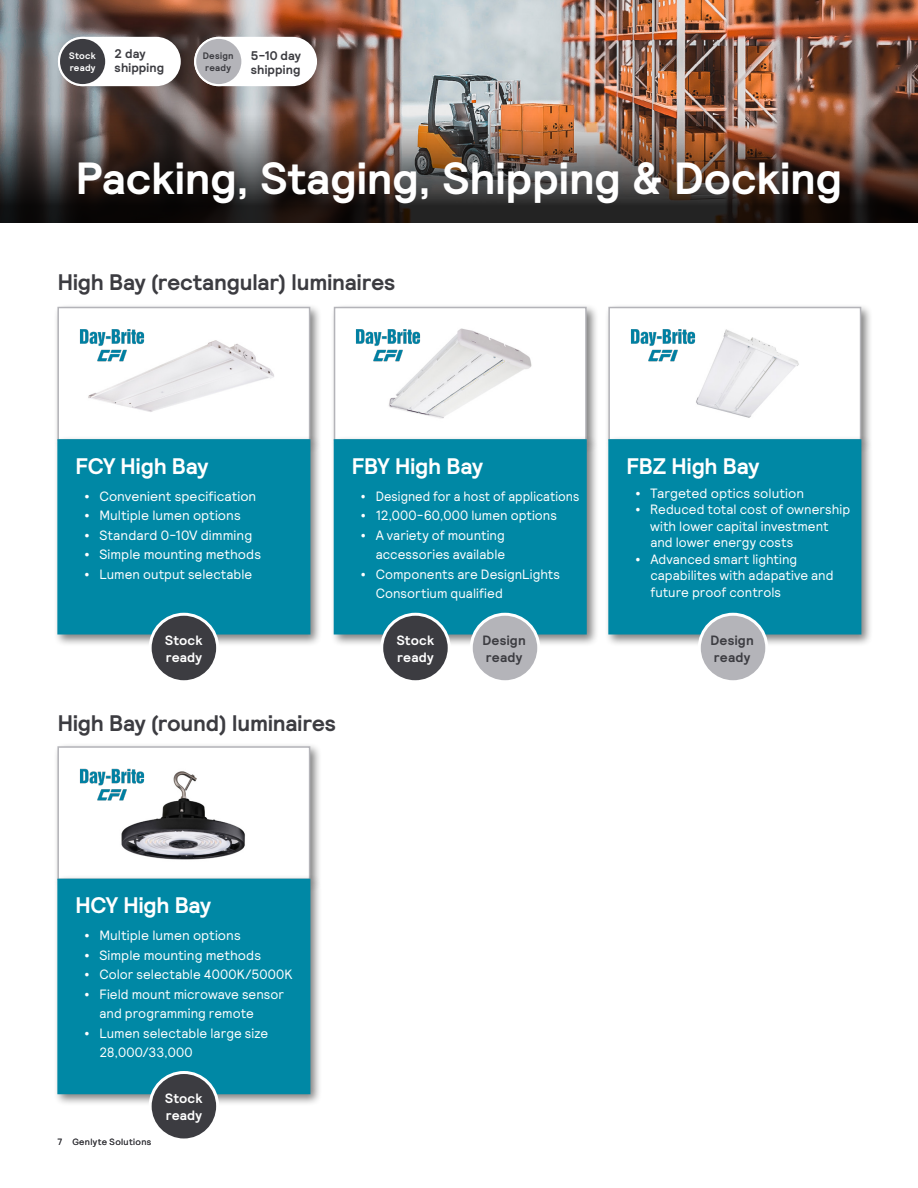
<style>
.page{position:relative;width:918px;height:1188px;background:#fff}
.page>*{position:absolute;margin:0;border:0;box-sizing:border-box;transform-origin:0 0}
.t1{font:700 45px "Signify Relative";color:#fff}
.t2{font:700 22.5px "Signify Relative";letter-spacing:-.005em;color:#3c3c41}
.t3{font:700 22.5px "Signify Relative";letter-spacing:-.01em;color:#fff}
.t4{font:13.5px/16.5px "Signify Relative";letter-spacing:.005em;color:#fff}
.t5{font:13.5px "Signify Relative";letter-spacing:.005em;color:#fff;scale:.93 1}
.t6{font:700 13.5px/16.5px "Relative";letter-spacing:.015em;color:#fff}
.t7{font:700 13.5px/16.5px "Relative";letter-spacing:.015em;color:#3c3c41}
.t8{font:700 12.6px/13.6px "Signify Relative";letter-spacing:.01em;color:#3c3c41}
.t9{font:700 9.45px/11.6px "Relative";letter-spacing:.025em;color:#3c3c41}
.t10{font:700 9.45px/11.6px "Relative";letter-spacing:.025em;color:#fff}
.t11{font:9px "Signify Relative";letter-spacing:.04em;color:#3c3c41}
.s1{font-family:"Relative";font-weight:700}
</style>
<div class="page">
<img style="left:0;top:0;width:918px;height:108px">
<img style="left:0;top:108px;width:918px;height:115px">
<div style="left:604px;top:303px;width:270px;height:150px;background:#000;opacity:.5"></div>
<div style="left:609px;top:308px;width:252px;height:132px;background:#fff"></div>
<img style="left:696px;top:329px;width:103px;height:89px">
<div style="left:608px;top:307px;width:253px;height:134px;border:2px solid #b4b4b9"></div>
<div style="left:604px;top:435px;width:270px;height:212px;background:#000;opacity:.5"></div>
<div style="left:609px;top:440px;width:252px;height:194px;background:#0088a5"></div>
<div style="left:608px;top:439px;width:253px;height:195px;border:2px solid #0088a5"></div>
<img style="left:631px;top:329px;width:75px;height:35px">
<div style="left:330px;top:303px;width:269px;height:150px;background:#000;opacity:.5"></div>
<div style="left:335px;top:308px;width:251px;height:132px;background:#fff"></div>
<img style="left:389px;top:328px;width:143px;height:91px">
<div style="left:334px;top:307px;width:253px;height:134px;border:2px solid #b4b4b9"></div>
<div style="left:330px;top:435px;width:269px;height:212px;background:#000;opacity:.5"></div>
<div style="left:334px;top:440px;width:252px;height:194px;background:#0088a5"></div>
<div style="left:334px;top:439px;width:253px;height:195px;border:2px solid #0088a5"></div>
<img style="left:356px;top:328px;width:76px;height:36px">
<div style="left:53px;top:303px;width:270px;height:150px;background:#000;opacity:.5"></div>
<div style="left:58px;top:308px;width:252px;height:132px;background:#fff"></div>
<img style="left:88px;top:340px;width:186px;height:72px">
<div style="left:57px;top:307px;width:253px;height:134px;border:2px solid #b4b4b9"></div>
<div style="left:53px;top:742px;width:270px;height:151px;background:#000;opacity:.5"></div>
<div style="left:58px;top:747px;width:252px;height:132px;background:#fff"></div>
<img style="left:121px;top:771px;width:124px;height:89px">
<div style="left:57px;top:746px;width:253px;height:134px;border:2px solid #b4b4b9"></div>
<div style="left:53px;top:435px;width:270px;height:212px;background:#000;opacity:.5"></div>
<div style="left:58px;top:440px;width:252px;height:194px;background:#0088a5"></div>
<div style="left:57px;top:439px;width:253px;height:195px;border:2px solid #0088a5"></div>
<div style="left:53px;top:875px;width:270px;height:232px;background:#000;opacity:.5"></div>
<div style="left:58px;top:879px;width:252px;height:215px;background:#0088a5"></div>
<img style="left:80px;top:329px;width:75px;height:35px">
<img style="left:80px;top:768px;width:75px;height:33px">
<div style="left:150px;top:1072px;width:68px;height:68px;background:#3c3c41;border-radius:50%"></div>
<div style="left:149px;top:1071px;width:70px;height:71px;border:3px solid #fff;border-radius:50%"></div>
<div style="left:699px;top:614px;width:68px;height:68px;background:#b4b4b9;border-radius:50%"></div>
<div style="left:698px;top:613px;width:70px;height:70px;border:3px solid #fff;border-radius:50%"></div>
<div style="left:150px;top:614px;width:68px;height:68px;background:#3c3c41;border-radius:50%"></div>
<div style="left:149px;top:613px;width:70px;height:70px;border:3px solid #fff;border-radius:50%"></div>
<div style="left:471px;top:614px;width:68px;height:68px;background:#b4b4b9;border-radius:50%"></div>
<div style="left:470px;top:613px;width:70px;height:70px;border:3px solid #fff;border-radius:50%"></div>
<div style="left:382px;top:614px;width:67px;height:68px;background:#3c3c41;border-radius:50%"></div>
<div style="left:380px;top:613px;width:71px;height:70px;border:3px solid #fff;border-radius:50%"></div>
<div style="left:58px;top:37px;width:123px;height:49px;background:#fff;border-radius:25px"></div>
<div style="left:59px;top:38px;width:47px;height:47px;background:#3c3c41;border-radius:50%"></div>
<div style="left:58px;top:37px;width:49px;height:49px;border:2px solid #fff;border-radius:50%"></div>
<div style="left:194px;top:37px;width:123px;height:49px;background:#fff;border-radius:25px"></div>
<div style="left:195px;top:38px;width:47px;height:47px;background:#b4b4b9;border-radius:50%"></div>
<div style="left:194px;top:37px;width:49px;height:49px;border:2px solid #fff;border-radius:50%"></div>
<p class="t10" style="left:69px;top:50px;width:28px">Stock ready</p>
<p class="t8" style="left:115px;top:47px;width:51px">2 day shipping</p>
<p class="t9" style="left:203px;top:50px;width:32px">Design ready</p>
<p class="t8" style="left:251px;top:49px;width:52px">5-10 day shipping</p>
<h1 class="t1" style="left:76px;top:148px;width:768px">Packing, Staging, Shipping &amp; Docking</h1>
<h2 class="t2" style="left:58px;top:267px;width:339px">High Bay (rectangular) luminaires</h2>
<h2 class="t3" style="left:75px;top:451px;width:134px">FCY High Bay</h2>
<p class="t4" style="left:84px;top:487px;width:173px"><span class="s1">•</span> Convenient specification</p>
<p class="t4" style="left:84px;top:507px;width:158px"><span class="s1">•</span> Multiple lumen options</p>
<p class="t4" style="left:84px;top:526px;width:169px"><span class="s1">•</span> Standard 0-10V dimming</p>
<p class="t4" style="left:84px;top:546px;width:178px"><span class="s1">•</span> Simple mounting methods</p>
<p class="t4" style="left:84px;top:565px;width:169px"><span class="s1">•</span> Lumen output selectable</p>
<p class="t6" style="left:165px;top:632px;width:39px">Stock ready</p>
<h2 class="t3" style="left:352px;top:451px;width:133px">FBY High Bay</h2>
<p class="t5" style="left:361px;top:487px;width:237px"><span class="s1">•</span> Designed for a host of applications</p>
<p class="t4" style="left:361px;top:507px;width:198px"><span class="s1">•</span> 12,000-60,000 lumen options</p>
<p class="t4" style="left:361px;top:525px;width:146px;line-height:19.5px;text-align:right"><span class="s1">•</span> A variety of mounting accessories available</p>
<p class="t4" style="left:376px;top:564px;width:186px;line-height:19.5px;text-indent:-15px"><span class="s1">•</span> Components are DesignLights<br>Consortium qualified</p>
<p class="t6" style="left:397px;top:632px;width:39px">Stock ready</p>
<p class="t7" style="left:482px;top:632px;width:45px">Design ready</p>
<h2 class="t2" style="left:58px;top:708px;width:280px">High Bay (round) luminaires</h2>
<h2 class="t3" style="left:626px;top:451px;width:134px">FBZ High Bay</h2>
<p class="t4" style="left:635px;top:484px;width:170px"><span class="s1">•</span> Targeted optics solution</p>
<p class="t4" style="left:650px;top:501px;width:201px;text-indent:-15px"><span class="s1">•</span> Reduced total cost of ownership with lower capital investment and lower energy costs</p>
<p class="t4" style="left:650px;top:550px;width:185px;text-indent:-15px"><span class="s1">•</span> Advanced smart lighting capabilites with adapative and future proof controls</p>
<p class="t7" style="left:711px;top:632px;width:45px">Design ready</p>
<h2 class="t3" style="left:75px;top:891px;width:137px">HCY High Bay</h2>
<p class="t4" style="left:84px;top:927px;width:158px"><span class="s1">•</span> Multiple lumen options</p>
<p class="t4" style="left:84px;top:946px;width:178px"><span class="s1">•</span> Simple mounting methods</p>
<p class="t4" style="left:84px;top:966px;width:209px"><span class="s1">•</span> Color selectable 4000K/5000K</p>
<p class="t4" style="left:99px;top:984px;width:186px;line-height:19.5px;text-indent:-15px"><span class="s1">•</span> Field mount microwave sensor and programming remote</p>
<p class="t4" style="left:99px;top:1023px;width:170px;line-height:19.5px;text-indent:-15px"><span class="s1">•</span> Lumen selectable large size<br>28,000/33,000</p>
<p class="t6" style="left:165px;top:1090px;width:39px">Stock ready</p>
<p class="t11" style="left:57px;top:1136px;width:95px">7 Genlyte Solutions</p>
</div>
